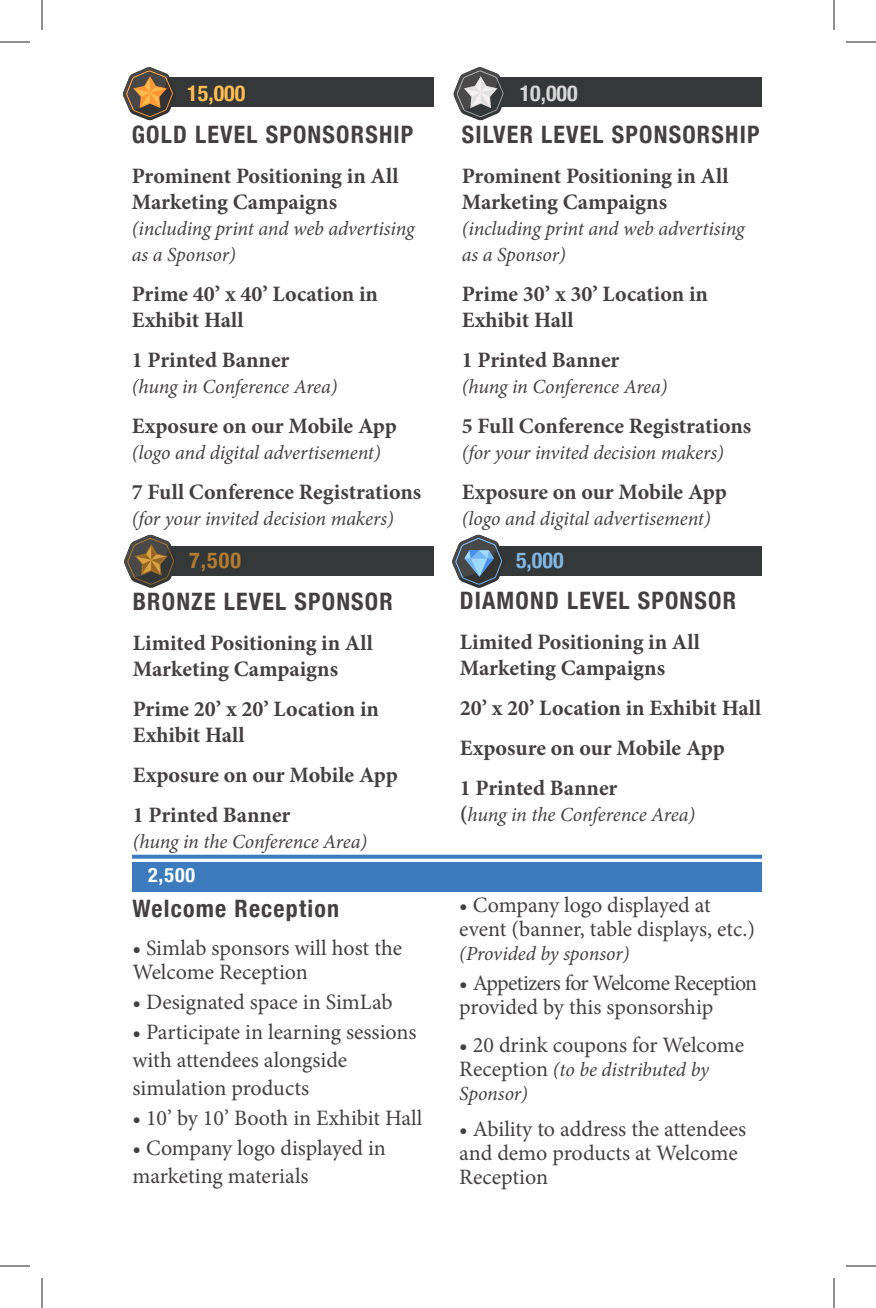
<style>
.page{position:relative;width:876px;height:1308px;background:#fff}
.page>*{position:absolute;margin:0;border:0;box-sizing:border-box;transform-origin:0 0}
.t1{font:700 condensed 24px "Helvetica Neue";letter-spacing:.05em;color:#444041}
.t2{font:700 22px/26px "Minion Pro";color:#444041}
.t3{font:22px/24px "Minion Pro";letter-spacing:-.005em;color:#444041}
.t4{font:22px/24px "Minion Pro";letter-spacing:-.025em;color:#444041}
.t5{font:700 condensed 22px "Helvetica Neue";color:#d8d7d7}
.t6{font:700 condensed 22px "Helvetica Neue";color:#ffbc51}
.t7{font:700 condensed 22px "Helvetica Neue";color:#b27c31}
.t8{font:700 condensed 22px "Helvetica Neue";color:#80b6e3}
.t9{font:italic 20px/26px "Minion Pro";letter-spacing:-.01em;color:#444041}
.t10{font:700 condensed 20px "Helvetica Neue";color:#fff}
.s1{font-weight:700}
.s2{font-weight:700;font-style:normal;font-size:22px}
.s3{font-style:normal;font-size:22px}
</style>
<div class="page">
<div style="left:167px;top:547px;width:267px;height:29px;background:#343838"></div>
<div style="left:495px;top:77px;width:267px;height:30px;background:#343838"></div>
<div style="left:495px;top:547px;width:267px;height:29px;background:#343838"></div>
<div style="left:169px;top:77px;width:265px;height:30px;background:#343838"></div>
<svg style="left:123px;top:67px;width:50px;height:53px"></svg>
<svg style="left:452px;top:535px;width:53px;height:53px"></svg>
<svg style="left:454px;top:67px;width:50px;height:53px"></svg>
<svg style="left:124px;top:535px;width:53px;height:53px"></svg>
<div style="left:132px;top:862px;width:630px;height:30px;background:#3c7cbe"></div>
<svg style="left:132px;top:855px;width:630px;height:4px;background:#4985c2"></svg>
<hr style="left:0;top:42px;width:30px;height:1px;background:#241f1f">
<hr style="left:846px;top:42px;width:30px;height:1px;background:#241f1f">
<hr style="left:0;top:1266px;width:30px;height:1px;background:#241f1f">
<hr style="left:846px;top:1266px;width:30px;height:1px;background:#241f1f">
<hr style="left:42px;top:0;width:1px;height:30px;background:#241f1f">
<hr style="left:42px;top:1278px;width:1px;height:30px;background:#241f1f">
<hr style="left:834px;top:0;width:1px;height:30px;background:#241f1f">
<hr style="left:834px;top:1278px;width:1px;height:30px;background:#241f1f">
<p class="t6" style="left:187px;top:74px;width:60px">15,000</p>
<p class="t1" style="left:132px;top:115px;width:283px">GOLD LEVEL SPONSORSHIP</p>
<p class="t2" style="left:132px;top:163px;width:268px">Prominent Positioning in All<br>Marketing Campaigns</p>
<p class="t9" style="left:132px;top:216px;width:284px">(including print and web advertising as a Sponsor)</p>
<p class="t2" style="left:132px;top:281px;width:248px">Prime 40’ x 40’ Location in<br>Exhibit Hall</p>
<p class="t2" style="left:132px;top:347px;width:159px">1 Printed Banner</p>
<p class="t9" style="left:132px;top:374px;width:207px">(hung in Conference Area)</p>
<p class="t2" style="left:132px;top:413px;width:267px">Exposure on our Mobile App</p>
<p class="t9" style="left:132px;top:440px;width:251px">(logo and digital advertisement)</p>
<p class="t2" style="left:132px;top:479px;width:291px">7 Full Conference Registrations</p>
<p class="t9" style="left:132px;top:506px;width:264px">(for your invited decision makers)</p>
<p class="t5" style="left:520px;top:74px;width:60px">10,000</p>
<p class="t1" style="left:462px;top:115px;width:299px">SILVER LEVEL SPONSORSHIP</p>
<p class="t2" style="left:462px;top:163px;width:268px">Prominent Positioning in All<br>Marketing Campaigns</p>
<p class="t9" style="left:462px;top:216px;width:284px">(including print and web advertising as a Sponsor)</p>
<p class="t2" style="left:462px;top:281px;width:248px">Prime 30’ x 30’ Location in<br>Exhibit Hall</p>
<p class="t2" style="left:462px;top:347px;width:159px">1 Printed Banner</p>
<p class="t9" style="left:462px;top:374px;width:207px">(hung in Conference Area)</p>
<p class="t2" style="left:462px;top:413px;width:291px">5 Full Conference Registrations</p>
<p class="t9" style="left:462px;top:440px;width:264px">(for your invited decision makers)</p>
<p class="t2" style="left:462px;top:479px;width:267px">Exposure on our Mobile App</p>
<p class="t9" style="left:462px;top:506px;width:251px">(logo and digital advertisement)</p>
<p class="t7" style="left:189px;top:542px;width:53px">7,500</p>
<p class="t8" style="left:516px;top:542px;width:49px">5,000</p>
<p class="t1" style="left:133px;top:582px;width:262px">BRONZE LEVEL SPONSOR</p>
<p class="t2" style="left:133px;top:630px;width:242px">Limited Positioning in All<br>Marketing Campaigns</p>
<p class="t2" style="left:133px;top:696px;width:248px">Prime 20’ x 20’ Location in<br>Exhibit Hall</p>
<p class="t2" style="left:133px;top:755px;width:267px;line-height:40px">Exposure on our Mobile App<br>1 Printed Banner</p>
<p class="t9" style="left:133px;top:829px;width:236px">(hung in the Conference Area)</p>
<p class="t10" style="left:148px;top:858px;width:49px">2,500</p>
<p class="t1" style="left:132px;top:888px;width:208px">Welcome Reception</p>
<p class="t3" style="left:132px;top:936px;width:271px"><span class="s1">•</span> Simlab sponsors will host the<br>Welcome Reception</p>
<p class="t3" style="left:132px;top:990px;width:262px">• Designated space in SimLab</p>
<p class="t3" style="left:132px;top:1018px;width:285px;line-height:28px">• Participate in learning sessions with attendees alongside simulation products</p>
<p class="t3" style="left:132px;top:1106px;width:291px">• 10’ by 10’ Booth in Exhibit Hall</p>
<p class="t3" style="left:132px;top:1134px;width:255px;line-height:28px">• Company logo displayed in marketing materials</p>
<p class="t1" style="left:460px;top:580px;width:278px">DIAMOND LEVEL SPONSOR</p>
<p class="t2" style="left:460px;top:629px;width:242px">Limited Positioning in All<br>Marketing Campaigns</p>
<p class="t2" style="left:460px;top:688px;width:303px;line-height:40px">20’ x 20’ Location in Exhibit Hall<br>Exposure on our Mobile App<br>1 Printed Banner</p>
<p class="t9" style="left:460px;top:801px;width:237px"><span class="s2">(</span>hung in the Conference Area)</p>
<p class="t3" style="left:459px;top:893px;width:297px">• Company logo displayed at event (banner, table displays, etc.)</p>
<p class="t9" style="left:459px;top:940px;width:172px">(Provided by sponsor)</p>
<p class="t4" style="left:459px;top:971px;width:300px">• Appetizers for Welcome Reception provided by this sponsorship</p>
<p class="t3" style="left:459px;top:1033px;width:286px">• 20 drink coupons for Welcome</p>
<p class="t9" style="left:459px;top:1057px;width:251px;line-height:24px"><span class="s3">Reception</span> (to be distributed by<br>Sponsor)</p>
<p class="t3" style="left:459px;top:1117px;width:288px">• Ability to address the attendees and demo products at Welcome<br>Reception</p>
</div>
